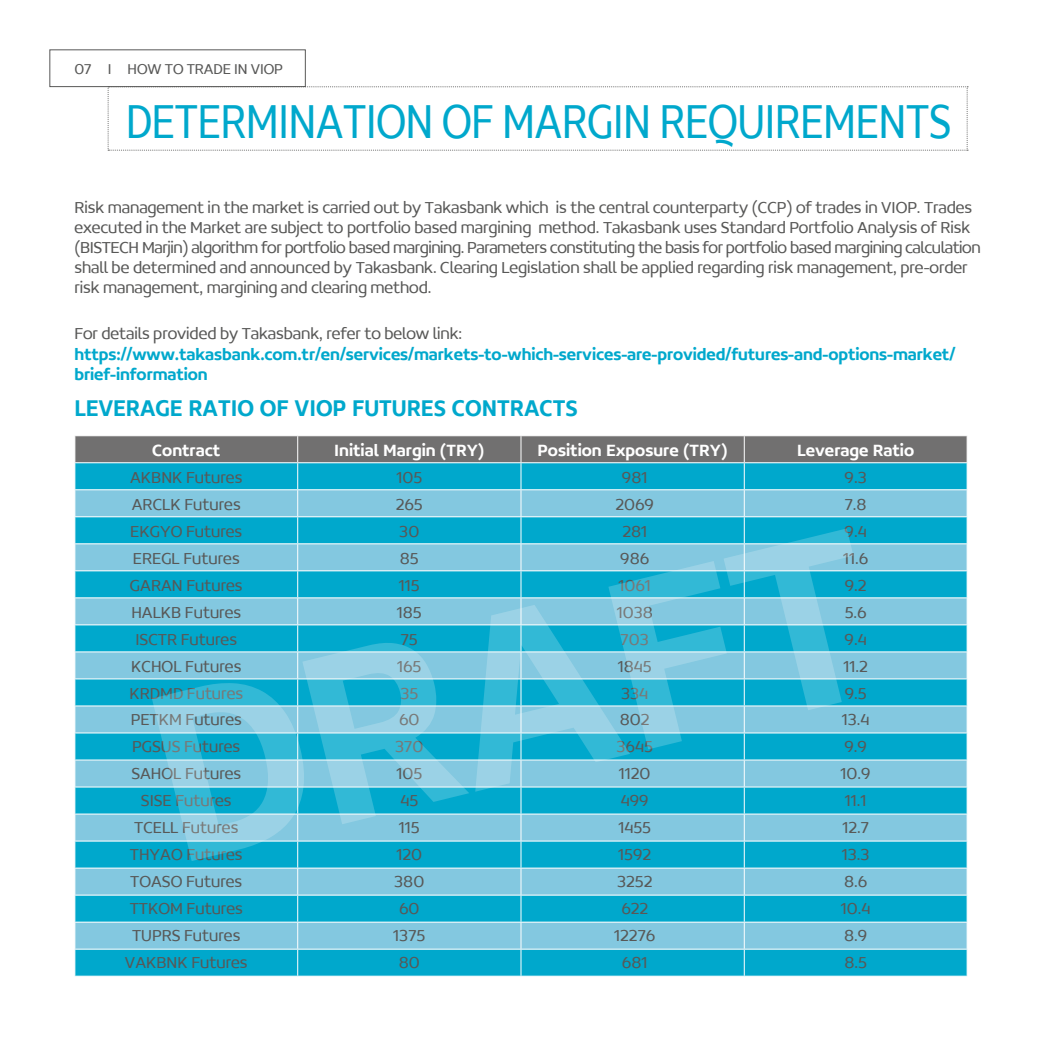
<style>
.page{position:relative;width:1042px;height:1042px;background:#fff}
.page>*{position:absolute;margin:0;border:0;box-sizing:border-box;transform-origin:0 0}
.t1{font:300 52.5px "Concord";letter-spacing:-.005em;color:#00a8cc;scale:.8 1}
.t2{font:500 24.5px "Concord";color:#00a8cc;scale:.9 1}
.t3{font:300 17.5px/26.9px "Concord";letter-spacing:-.005em;color:#585857;text-align:center;scale:.95 1}
.t4{font:500 17.5px/19.9px "Concord";letter-spacing:-.005em;color:#00a8cc;scale:.95 1}
.t5{font:500 17.5px "Concord";color:#fff;scale:.95 1}
.t6{font:300 15.75px "Concord";letter-spacing:-.005em;color:#585857;scale:.95 1}
</style>
<div class="page">
<svg style="left:108px;top:86px;width:860px;height:65px"></svg>
<svg style="left:74px;top:436px;width:893px;height:540px;background:#49b3cd"></svg>
<svg style="left:152px;top:528px;width:701px;height:333px;background:#50bdd9"></svg>
<p class="t6" style="left:74px;top:60px;width:221px">07 I HOW TO TRADE IN VIOP</p>
<h1 class="t1" style="left:126px;top:90px;width:1033px">DETERMINATION OF MARGIN REQUIREMENTS</h1>
<p class="t3" style="left:74px;top:197px;width:955px;line-height:19.9px;text-align:left">Risk management in the market is carried out by Takasbank which is the central counterparty (CCP) of trades in VIOP. Trades executed in the Market are subject to portfolio based margining method. Takasbank uses Standard Portfolio Analysis of Risk (BISTECH Marjin) algorithm for portfolio based margining. Parameters constituting the basis for portfolio based margining calculation shall be determined and announced by Takasbank. Clearing Legislation shall be applied regarding risk management, pre-order risk management, margining and clearing method.</p>
<p class="t3" style="left:74px;top:320px;width:410px">For details provided by Takasbank, refer to below link:</p>
<p class="t4" style="left:74px;top:344px;width:929px">https://www.takasbank.com.tr/en/services/markets-to-which-services-are-provided/futures-and-options-market/ brief-information</p>
<h2 class="t2" style="left:74px;top:393px;width:561px">LEVERAGE RATIO OF VIOP FUTURES CONTRACTS</h2>
<p class="t5" style="left:152px;top:439px;width:73px">Contract</p>
<p class="t5" style="left:334px;top:439px;width:160px">Initial Margin (TRY)</p>
<p class="t5" style="left:537px;top:439px;width:202px">Position Exposure (TRY)</p>
<p class="t5" style="left:797px;top:439px;width:125px">Leverage Ratio</p>
<p class="t3" style="left:125px;top:463px;width:131px">AKBNK Futures<br>ARCLK Futures<br>EKGYO Futures<br>EREGL Futures<br>GARAN Futures<br>HALKB Futures<br>ISCTR Futures<br>KCHOL Futures<br>KRDMD Futures<br>PETKM Futures<br>PGSUS Futures<br>SAHOL Futures<br>SISE Futures<br>TCELL Futures<br>THYAO Futures<br>TOASO Futures<br>TTKOM Futures<br>TUPRS Futures<br>VAKBNK Futures</p>
<p class="t3" style="left:393px;top:463px;width:35px">105<br>265<br>30<br>85<br>115<br>185<br>75<br>165<br>35<br>60<br>370<br>105<br>45<br>115<br>120<br>380<br>60<br>1375<br>80</p>
<p class="t3" style="left:614px;top:463px;width:45px">981<br>2069<br>281<br>986<br>1061<br>1038<br>703<br>1845<br>334<br>802<br>3645<br>1120<br>499<br>1455<br>1592<br>3252<br>622<br>12276<br>681</p>
<p class="t3" style="left:840px;top:463px;width:33px;text-align:left">9.3<br>7.8<br>9.4<br>11.6<br>9.2<br>5.6<br>9.4<br>11.2<br>9.5<br>13.4<br>9.9<br>10.9<br>11.1<br>12.7<br>13.3<br>8.6<br>10.4<br>8.9<br>8.5</p>
</div>
